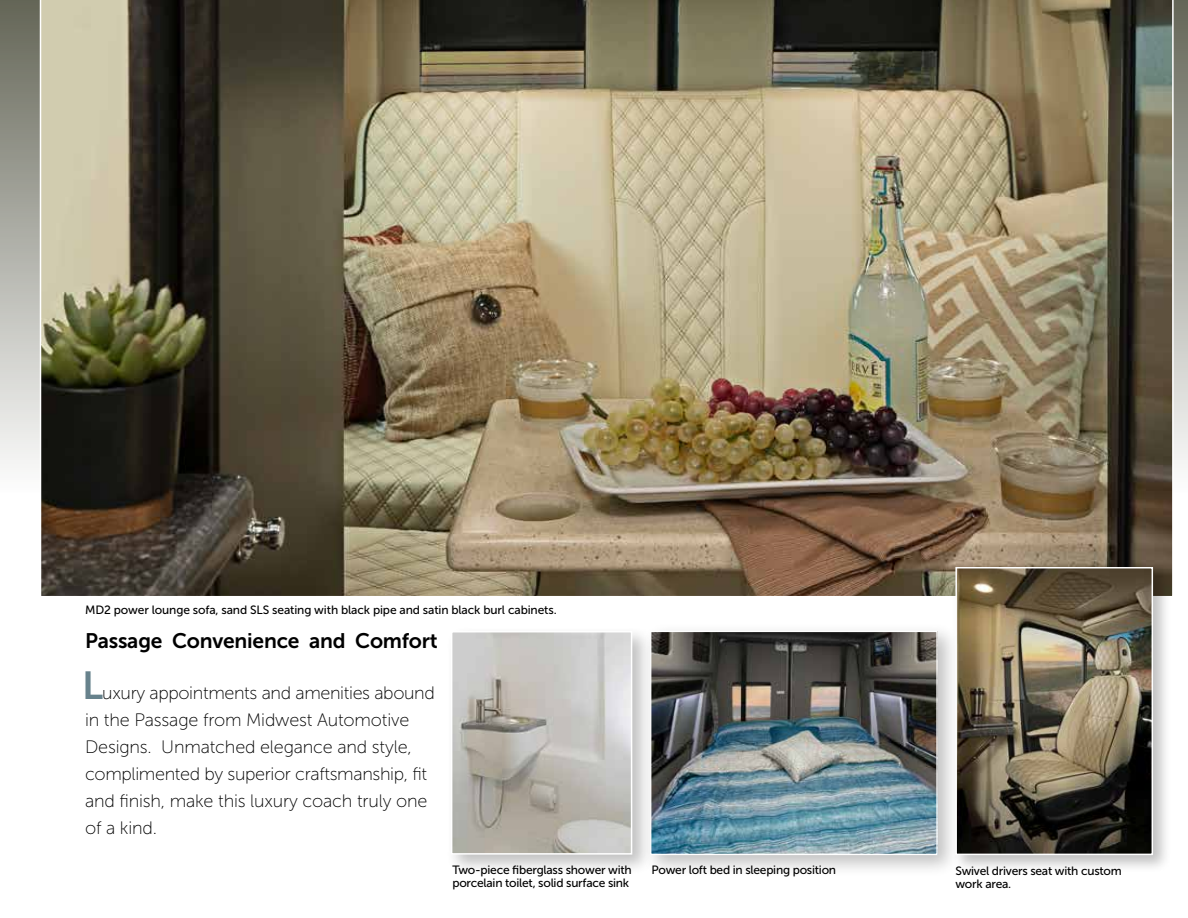
<style>
.page{position:relative;width:1188px;height:918px;background:#fff}
.page>*{position:absolute;margin:0;border:0;box-sizing:border-box;transform-origin:0 0}
.t1{font:21px "Museo Sans 700";letter-spacing:-.01em;color:#000}
.t2{font:18px/27px "Museo Sans 100";letter-spacing:-.01em;color:#000}
.t3{font:12px/13.5px "Museo Sans 500";letter-spacing:-.02em;color:#000}
.s1{font-family:"Museo Sans 700";font-size:39px;color:#67828c}
</style>
<div class="page">
<div style="left:0;top:0;width:1188px;height:493px;background:linear-gradient(to bottom,#646556,#fdfdfd)"></div>
<div style="left:642px;top:623px;width:318px;height:254px;background:#000;opacity:.25"></div>
<img style="left:654px;top:633px;width:282px;height:220px">
<div style="left:650px;top:631px;width:288px;height:224px;border:1px solid #fff"></div>
<img style="left:40px;top:0;width:1134px;height:596px">
<div style="left:446px;top:626px;width:208px;height:250px;background:#000;opacity:.25"></div>
<img style="left:454px;top:634px;width:175px;height:218px">
<div style="left:451px;top:631px;width:181px;height:224px;border:2px solid #fff"></div>
<div style="left:952px;top:563px;width:219px;height:310px;background:#000;opacity:.25"></div>
<img style="left:958px;top:570px;width:192px;height:282px">
<div style="left:955px;top:567px;width:198px;height:288px;border:2px solid #fff"></div>
<p class="t3" style="left:85px;top:603px;width:473px">MD2 power lounge sofa, sand SLS seating with black pipe and satin black burl cabinets.</p>
<h1 class="t1" style="left:85px;top:629px;width:354px">Passage Convenience and Comfort</h1>
<h2 class="t2" style="left:82px;top:679px;width:354px"><span class="s1">L</span>uxury appointments and amenities abound in the Passage from Midwest Automotive Designs. Unmatched elegance and style, complimented by superior craftsmanship, fit and finish, make this luxury coach truly one of a kind.</h2>
<p class="t3" style="left:452px;top:863px;width:181px">Two-piece fiberglass shower with porcelain toilet, solid surface sink</p>
<p class="t3" style="left:651px;top:863px;width:186px">Power loft bed in sleeping position</p>
<p class="t3" style="left:955px;top:864px;width:168px">Swivel drivers seat with custom work area.</p>
</div>
